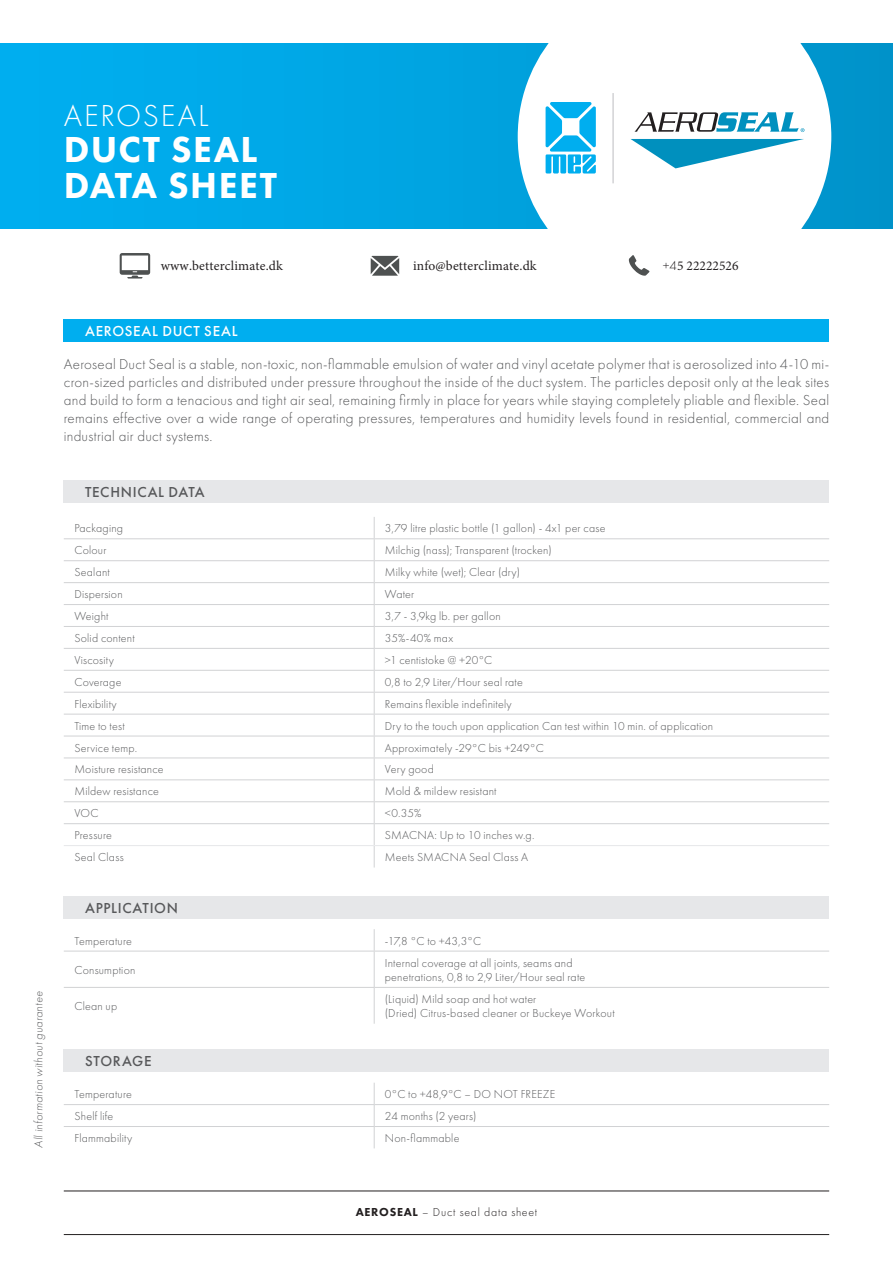
<style>
.page{position:relative;width:893px;height:1263px;background:#fff}
.page>*{position:absolute;margin:0;border:0;box-sizing:border-box;transform-origin:0 0}
.t1{font:800 37.5px/36px "Futura PT";letter-spacing:.04em;color:#fff}
.t2{font:300 31.5px "Futura PT";letter-spacing:.055em;color:#fff}
.t3{font:300 15px/18px "Futura PT";letter-spacing:.015em;color:#57585a;text-align:justify}
.t4{font:500 15px "Futura PT";letter-spacing:.045em;color:#57585a}
.t5{font:500 15px "Futura PT";letter-spacing:.05em;color:#fff}
.t6{font:13.5px "Minion Pro";letter-spacing:.015em;color:#231f20}
.t7{font:300 12px/14.4px "Futura PT";letter-spacing:.015em;color:#57585a}
.t8{font:italic 300 12px "Futura PT";letter-spacing:.025em;color:#57585a}
.t9{font:300 12px "Futura PT";letter-spacing:.06em;color:#231f20}
.s1{font-family:"Futura PT";font-weight:300}
.s2{font-weight:800}
</style>
<div class="page">
<hr style="left:64px;top:1191px;width:765px;height:1px;background:#231f20">
<hr style="left:64px;top:1234px;width:765px;height:1px;background:#231f20">
<svg style="left:0;top:44px;width:893px;height:184px;background:#00a6e4"></svg>
<svg style="left:518px;top:43px;width:313px;height:229px"></svg>
<svg style="left:630px;top:139px;width:174px;height:29px"></svg>
<svg style="left:634px;top:112px;width:170px;height:20px"></svg>
<svg style="left:546px;top:102px;width:50px;height:72px"></svg>
<hr style="left:613px;top:93px;width:1px;height:90px;background:#bcbdc0">
<div style="left:64px;top:480px;width:765px;height:23px;background:#e6e7e9"></div>
<div style="left:64px;top:896px;width:765px;height:22px;background:#e6e7e9"></div>
<div style="left:64px;top:1049px;width:765px;height:23px;background:#e6e7e9"></div>
<div style="left:64px;top:319px;width:765px;height:22px;background:#00aeef"></div>
<hr style="left:64px;top:538px;width:310px;height:1px;background:#d1d2d4">
<hr style="left:374px;top:538px;width:455px;height:1px;background:#d1d2d4">
<hr style="left:64px;top:560px;width:310px;height:1px;background:#d1d2d4">
<hr style="left:374px;top:560px;width:455px;height:1px;background:#d1d2d4">
<hr style="left:64px;top:582px;width:310px;height:1px;background:#d1d2d4">
<hr style="left:374px;top:582px;width:455px;height:1px;background:#d1d2d4">
<hr style="left:64px;top:604px;width:310px;height:1px;background:#d1d2d4">
<hr style="left:374px;top:604px;width:455px;height:1px;background:#d1d2d4">
<hr style="left:64px;top:626px;width:310px;height:1px;background:#d1d2d4">
<hr style="left:374px;top:626px;width:455px;height:1px;background:#d1d2d4">
<hr style="left:64px;top:648px;width:310px;height:1px;background:#d1d2d4">
<hr style="left:374px;top:648px;width:455px;height:1px;background:#d1d2d4">
<hr style="left:64px;top:670px;width:310px;height:1px;background:#d1d2d4">
<hr style="left:374px;top:670px;width:455px;height:1px;background:#d1d2d4">
<hr style="left:64px;top:692px;width:310px;height:1px;background:#d1d2d4">
<hr style="left:374px;top:692px;width:455px;height:1px;background:#d1d2d4">
<hr style="left:64px;top:714px;width:310px;height:1px;background:#d1d2d4">
<hr style="left:374px;top:714px;width:455px;height:1px;background:#d1d2d4">
<hr style="left:64px;top:736px;width:310px;height:1px;background:#d1d2d4">
<hr style="left:374px;top:736px;width:455px;height:1px;background:#d1d2d4">
<hr style="left:64px;top:757px;width:310px;height:1px;background:#d1d2d4">
<hr style="left:374px;top:757px;width:455px;height:1px;background:#d1d2d4">
<hr style="left:64px;top:779px;width:310px;height:1px;background:#d1d2d4">
<hr style="left:374px;top:779px;width:455px;height:1px;background:#d1d2d4">
<hr style="left:64px;top:801px;width:310px;height:1px;background:#d1d2d4">
<hr style="left:374px;top:801px;width:455px;height:1px;background:#d1d2d4">
<hr style="left:64px;top:823px;width:310px;height:1px;background:#d1d2d4">
<hr style="left:374px;top:823px;width:455px;height:1px;background:#d1d2d4">
<svg style="left:374px;top:517px;width:1px;height:350px"></svg>
<hr style="left:64px;top:845px;width:310px;height:1px;background:#e6e7e9">
<hr style="left:374px;top:845px;width:455px;height:1px;background:#e6e7e9">
<svg style="left:374px;top:929px;width:1px;height:22px"></svg>
<hr style="left:64px;top:951px;width:310px;height:1px;background:#d1d2d4">
<hr style="left:374px;top:951px;width:455px;height:1px;background:#d1d2d4">
<hr style="left:374px;top:951px;width:1px;height:36px;background:#d1d2d4">
<hr style="left:64px;top:987px;width:310px;height:1px;background:#d1d2d4">
<hr style="left:374px;top:987px;width:455px;height:1px;background:#d1d2d4">
<hr style="left:374px;top:988px;width:1px;height:36px;background:#d1d2d4">
<hr style="left:64px;top:1104px;width:310px;height:1px;background:#d1d2d4">
<hr style="left:374px;top:1104px;width:455px;height:1px;background:#d1d2d4">
<hr style="left:64px;top:1126px;width:310px;height:1px;background:#d1d2d4">
<hr style="left:374px;top:1126px;width:455px;height:1px;background:#d1d2d4">
<svg style="left:374px;top:1083px;width:1px;height:65px"></svg>
<svg style="left:120px;top:253px;width:30px;height:26px"></svg>
<svg style="left:629px;top:255px;width:20px;height:21px"></svg>
<svg style="left:371px;top:256px;width:28px;height:20px"></svg>
<h2 class="t2" style="left:64px;top:98px;width:146px">AEROSEAL</h2>
<h1 class="t1" style="left:64px;top:131px;width:214px">DUCT SEAL<br>DATA SHEET</h1>
<p class="t6" style="left:161px;top:256px;width:124px">www.betterclimate.dk</p>
<p class="t6" style="left:413px;top:256px;width:125px">info@betterclimate.dk</p>
<p class="t6" style="left:663px;top:257px;width:77px"><span class="s1">+4</span>5 22222526</p>
<p class="t8" style="left:32px;top:1147px;width:158px;rotate:-90deg">All information without guarantee</p>
<p class="t5" style="left:85px;top:322px;width:154px">AEROSEAL DUCT SEAL</p>
<p class="t3" style="left:64px;top:355px;width:767px">Aeroseal Duct Seal is a stable, non-toxic, non-flammable emulsion of water and vinyl acetate polymer that is aerosolized into 4-10 mi&shy;cron-sized particles and distributed under pressure throughout the inside of the duct system. The particles deposit only at the leak sites and build to form a tenacious and tight air seal, remaining firmly in place for years while staying completely pliable and flexible. Seal remains effective over a wide range of operating pressures, temperatures and humidity levels found in residential, commercial and industrial air duct systems.</p>
<p class="t4" style="left:85px;top:483px;width:121px">TECHNICAL DATA</p>
<p class="t7" style="left:74px;top:521px;width:50px">Packaging</p>
<p class="t7" style="left:385px;top:521px;width:222px">3,79 litre plastic bottle (1 gallon) - 4x1 per case</p>
<p class="t7" style="left:74px;top:543px;width:34px">Colour</p>
<p class="t7" style="left:385px;top:543px;width:168px">Milchig (nass); Transparent (trocken)</p>
<p class="t7" style="left:74px;top:565px;width:37px">Sealant</p>
<p class="t7" style="left:385px;top:565px;width:137px">Milky white (wet); Clear (dry)</p>
<p class="t7" style="left:74px;top:587px;width:50px">Dispersion</p>
<p class="t7" style="left:385px;top:587px;width:31px">Water</p>
<p class="t7" style="left:74px;top:609px;width:36px">Weight</p>
<p class="t7" style="left:385px;top:609px;width:117px">3,7 - 3,9kg lb. per gallon</p>
<p class="t7" style="left:74px;top:631px;width:62px">Solid content</p>
<p class="t7" style="left:385px;top:631px;width:70px">35%-40% max</p>
<p class="t7" style="left:74px;top:653px;width:41px">Viscosity</p>
<p class="t7" style="left:385px;top:653px;width:109px">&gt;1 centistoke @ +20°C</p>
<p class="t7" style="left:74px;top:675px;width:49px">Coverage</p>
<p class="t7" style="left:385px;top:675px;width:140px">0,8 to 2,9 Liter/Hour seal rate</p>
<p class="t7" style="left:74px;top:697px;width:44px">Flexibility</p>
<p class="t7" style="left:385px;top:697px;width:128px">Remains flexible indefinitely</p>
<p class="t7" style="left:74px;top:718px;width:52px">Time to test</p>
<p class="t7" style="left:385px;top:718px;width:330px">Dry to the touch upon application Can test within 10 min. of application</p>
<p class="t7" style="left:74px;top:740px;width:64px">Service temp.</p>
<p class="t7" style="left:385px;top:740px;width:161px">Approximately -29°C bis +249°C</p>
<p class="t7" style="left:74px;top:762px;width:91px">Moisture resistance</p>
<p class="t7" style="left:385px;top:762px;width:51px">Very good</p>
<p class="t7" style="left:74px;top:784px;width:86px">Mildew resistance</p>
<p class="t7" style="left:385px;top:784px;width:113px">Mold &amp; mildew resistant</p>
<p class="t7" style="left:74px;top:806px;width:26px">VOC</p>
<p class="t7" style="left:385px;top:806px;width:38px">&lt;0.35%</p>
<p class="t7" style="left:74px;top:828px;width:39px">Pressure</p>
<p class="t7" style="left:385px;top:828px;width:151px">SMACNA: Up to 10 inches w.g.</p>
<p class="t7" style="left:74px;top:850px;width:51px">Seal Class</p>
<p class="t7" style="left:385px;top:850px;width:145px">Meets SMACNA Seal Class A</p>
<p class="t4" style="left:85px;top:899px;width:94px">APPLICATION</p>
<p class="t7" style="left:74px;top:933px;width:59px">Temperature</p>
<p class="t7" style="left:385px;top:933px;width:98px">-17,8 °C to +43,3°C</p>
<p class="t7" style="left:74px;top:963px;width:63px">Consumption</p>
<p class="t7" style="left:385px;top:955px;width:202px">Internal coverage at all joints, seams and penetrations, 0,8 to 2,9 Liter/Hour seal rate</p>
<p class="t7" style="left:74px;top:999px;width:44px">Clean up</p>
<p class="t7" style="left:385px;top:992px;width:231px">(Liquid) Mild soap and hot water<br>(Dried) Citrus-based cleaner or Buckeye Workout</p>
<p class="t4" style="left:85px;top:1052px;width:68px">STORAGE</p>
<p class="t7" style="left:74px;top:1087px;width:59px">Temperature</p>
<p class="t7" style="left:385px;top:1087px;width:172px">0°C to +48,9°C – DO NOT FREEZE</p>
<p class="t7" style="left:74px;top:1109px;width:41px">Shelf life</p>
<p class="t7" style="left:385px;top:1109px;width:93px">24 months (2 years)</p>
<p class="t7" style="left:74px;top:1131px;width:59px">Flammability</p>
<p class="t7" style="left:385px;top:1131px;width:76px">Non-flammable</p>
<p class="t9" style="left:356px;top:1205px;width:183px"><span class="s2">AEROSEAL</span> – Duct seal data sheet</p>
</div>
